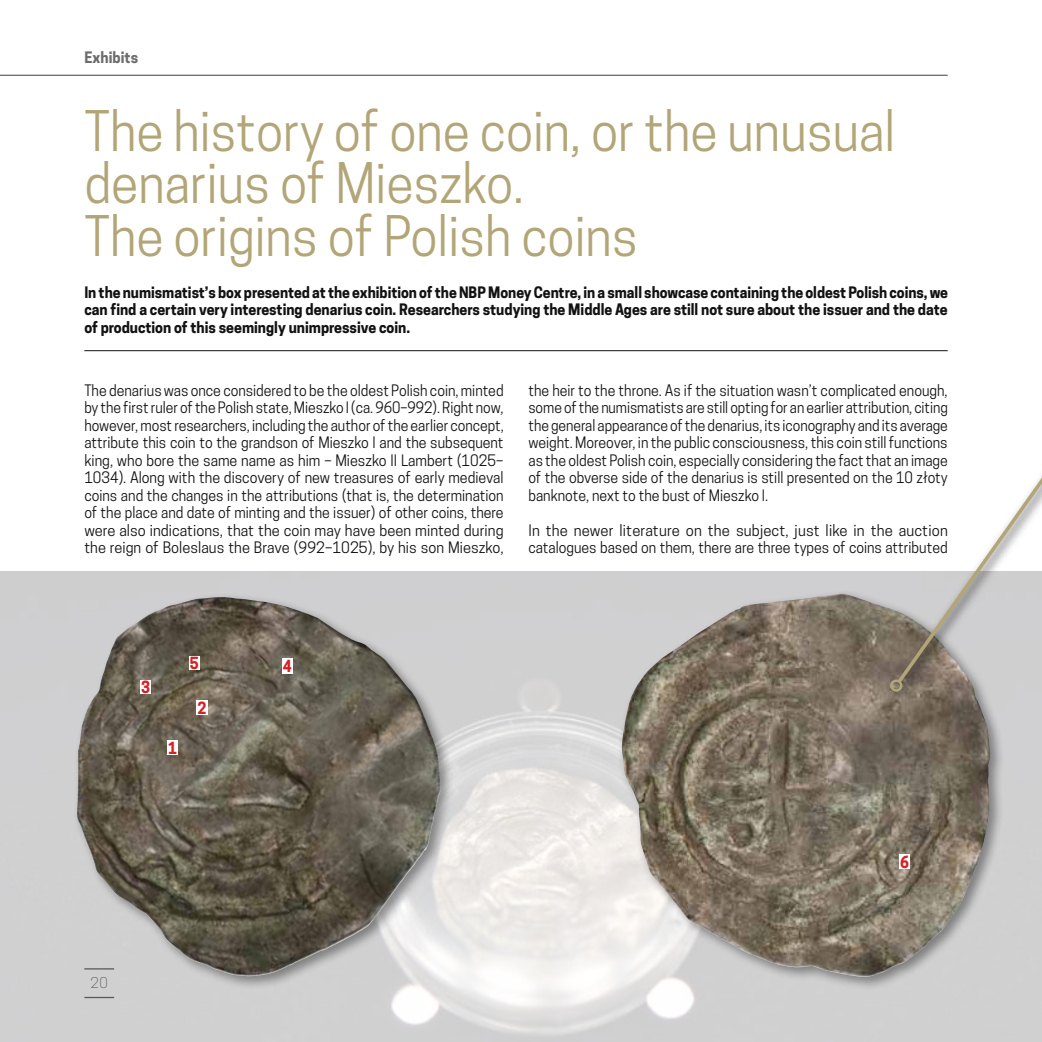
<style>
.page{position:relative;width:1042px;height:1042px;background:#fff}
.page>*{position:absolute;margin:0;border:0;box-sizing:border-box;transform-origin:0 0}
.t1{font:52.5px/52.5px "Cooper Hewitt";color:#b2a577;scale:.95 1}
.t2{font:700 15.75px "Cooper Hewitt";color:#d81f27;scale:.95 1}
.t3{font:14.88px/17.5px "Cooper Hewitt";color:#121212;text-align:justify;scale:.95 1}
.t4{font:700 14.88px/17.5px "Cooper Hewitt";color:#121212;text-align:justify;scale:.94 1}
.t5{font:14.88px/17.5px "Cooper Hewitt";color:#121212}
.t6{font:700 14.88px "Cooper Hewitt";letter-spacing:.005em;color:#6b6d6c;scale:.95 1}
.t7{font:300 14px "Cooper Hewitt";color:#6b6d6c}
</style>
<div class="page">
<hr style="left:0;top:75px;width:947px;height:1px;background:#6b6d6c">
<img style="left:0;top:572px;width:1042px;height:470px">
<hr style="left:84px;top:350px;width:863px;height:1px;background:#121212">
<div style="left:617px;top:589px;width:388px;height:402px;background:#121212;opacity:.43"></div>
<img style="left:622px;top:594px;width:368px;height:383px">
<div style="left:899px;top:854px;width:11px;height:15px;background:#fff"></div>
<div style="left:73px;top:593px;width:381px;height:397px;background:#121212;opacity:.43"></div>
<img style="left:77px;top:597px;width:145px;height:374px">
<div style="left:189px;top:656px;width:10px;height:13px;background:#fff"></div>
<div style="left:282px;top:658px;width:10px;height:16px;background:#fff"></div>
<div style="left:141px;top:680px;width:10px;height:14px;background:#fff"></div>
<div style="left:196px;top:701px;width:12px;height:14px;background:#fff"></div>
<div style="left:168px;top:741px;width:10px;height:14px;background:#fff"></div>
<div style="left:884px;top:198px;width:158px;height:507px;background:#121212;opacity:.41"></div>
<svg style="left:894px;top:210px;width:148px;height:476px"></svg>
<svg style="left:888px;top:680px;width:16px;height:13px"></svg>
<p class="t6" style="left:84px;top:49px;width:58px">Exhibits</p>
<h1 class="t1" style="left:84px;top:105px;width:855px">The history of one coin, or the unusual denarius of Mieszko.<br>The origins of Polish coins</h1>
<p class="t4" style="left:84px;top:284px;width:920px">In the numismatist’s box presented at the exhibition of the NBP Money Centre, in a small showcase containing the oldest Polish coins, we can find a certain very interesting denarius coin. Researchers studying the Middle Ages are still not sure about the issuer and the date of production of this seemingly unimpressive coin.</p>
<p class="t3" style="left:84px;top:381px;width:443px">The denarius was once considered to be the oldest Polish coin, minted by the first ruler of the Polish state, Mieszko I (ca. 960–992). Right now, however, most researchers, including the author of the earlier concept, attribute this coin to the grandson of Mieszko I and the subsequent king, who bore the same name as him – Mieszko II Lambert (1025– 1034). Along with the discovery of new treasures of early medieval coins and the changes in the attributions (that is, the determination of the place and date of minting and the issuer) of other coins, there were also indications, that the coin may have been minted during the reign of Boleslaus the Brave (992–1025), by his son Mieszko,</p>
<p class="t3" style="left:528px;top:381px;width:443px">the heir to the throne. As if the situation wasn’t complicated enough, some of the numismatists are still opting for an earlier attribution, citing the general appearance of the denarius, its iconography and its average weight. Moreover, in the public consciousness, this coin still functions as the oldest Polish coin, especially considering the fact that an image of the obverse side of the denarius is still presented on the 10 złoty banknote, next to the bust of Mieszko I.</p>
<p class="t5" style="left:528px;top:521px;width:421px">In the newer literature on the subject, just like in the auction catalogues based on them, there are three types of coins attributed</p>
<p class="t2" style="left:141px;top:678px;width:11px">3</p>
<p class="t2" style="left:168px;top:739px;width:11px">1</p>
<p class="t2" style="left:190px;top:654px;width:11px">5</p>
<p class="t2" style="left:283px;top:657px;width:11px">4</p>
<p class="t2" style="left:197px;top:699px;width:11px">2</p>
<p class="t7" style="left:91px;top:974px;width:19px">20</p>
<p class="t2" style="left:900px;top:852px;width:11px">6</p>
</div>
